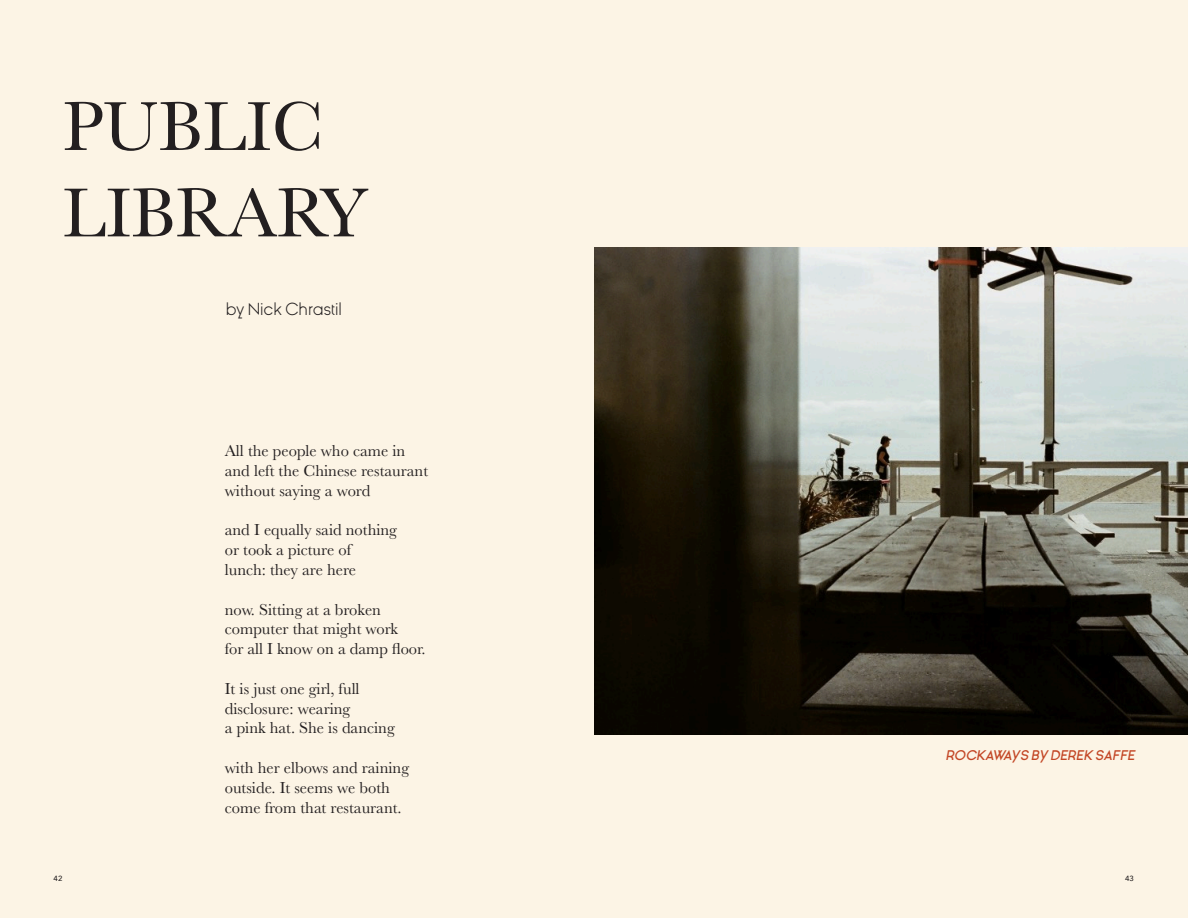
<style>
.page{position:relative;width:1188px;height:918px;background:#fcf4e5}
.page>*{position:absolute;margin:0;border:0;box-sizing:border-box;transform-origin:0 0}
.t1{font:72px/86.4px "Baskerville";color:#231f20}
.t2{font:300 18px "Ginora Sans";color:#231f20}
.t3{font:16.5px/19.8px "Baskerville";color:#231f20}
.t4{font:italic 600 13.5px "Ginora Sans";color:#c34726}
.t5{font:500 7.5px "Avenir Next";color:#231f20}
</style>
<div class="page">
<img style="left:594px;top:247px;width:594px;height:488px">
<h1 class="t1" style="left:62px;top:85px;width:307px">PUBLIC<br>LIBRARY</h1>
<p class="t2" style="left:226px;top:300px;width:118px">by Nick Chrastil</p>
<p class="t3" style="left:225px;top:441px;width:205px">All the people who came in and left the Chinese restaurant without saying a word</p>
<p class="t3" style="left:225px;top:520px;width:174px">and I equally said nothing or took a picture of<br>lunch: they are here</p>
<p class="t3" style="left:225px;top:600px;width:202px">now. Sitting at a broken computer that might work<br>for all I know on a damp floor.</p>
<p class="t3" style="left:225px;top:679px;width:172px">It is just one girl, full disclosure: wearing<br>a pink hat. She is dancing</p>
<p class="t3" style="left:225px;top:758px;width:186px">with her elbows and raining outside. It seems we both come from that restaurant.</p>
<p class="t4" style="left:945px;top:748px;width:191px">ROCKAWAYS BY DEREK SAFFE</p>
<p class="t5" style="left:54px;top:872px;width:10px">42</p>
<p class="t5" style="left:1125px;top:872px;width:10px">43</p>
</div>
